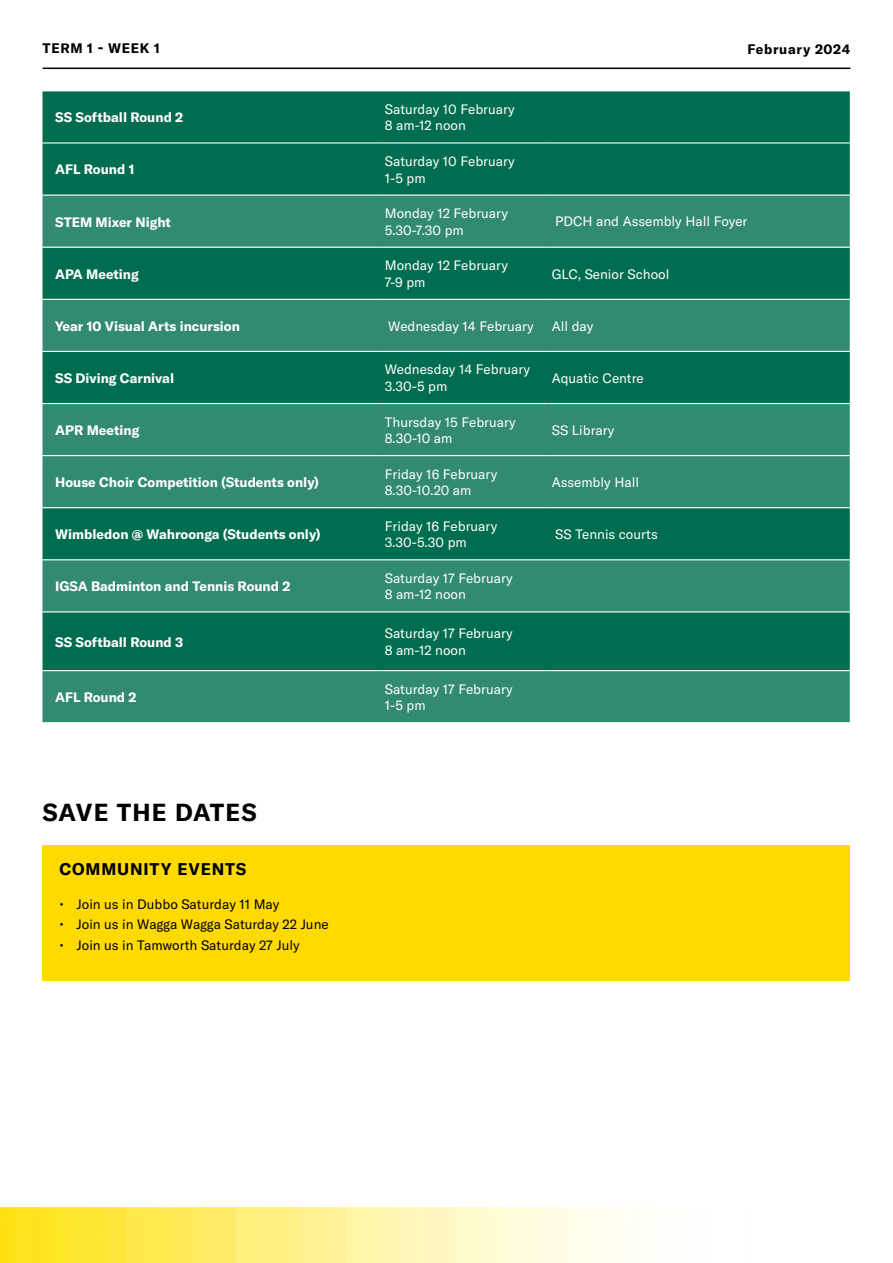
<style>
.page{position:relative;width:893px;height:1263px;background:#fff}
.page>*{position:absolute;margin:0;border:0;box-sizing:border-box;transform-origin:0 0}
.t1{font:700 24px "GT America";letter-spacing:.05em;color:#000}
.t2{font:700 16.5px "GT America";letter-spacing:.05em;color:#000}
.t3{font:13.5px/16.5px "GT America";color:#fff}
.t4{font:700 13.5px "GT America";color:#fff}
.t5{font:13.5px "GT America";color:#000}
.t6{font:700 13.5px "GT America";letter-spacing:.05em;color:#000}
</style>
<div class="page">
<hr style="left:43px;top:68px;width:807px;height:1px;background:#000">
<div style="left:43px;top:91px;width:807px;height:103px;background:#006d50"></div>
<svg style="left:43px;top:196px;width:807px;height:526px;background:#1f7e65"></svg>
<hr style="left:43px;top:142px;width:338px;height:2px;background:#fff">
<hr style="left:43px;top:247px;width:338px;height:1px;background:#fff">
<hr style="left:43px;top:299px;width:338px;height:1px;background:#fff">
<hr style="left:43px;top:351px;width:338px;height:1px;background:#fff">
<hr style="left:43px;top:403px;width:338px;height:1px;background:#fff">
<hr style="left:43px;top:455px;width:338px;height:1px;background:#fff">
<hr style="left:43px;top:507px;width:338px;height:1px;background:#fff">
<hr style="left:43px;top:559px;width:338px;height:1px;background:#fff">
<hr style="left:43px;top:611px;width:338px;height:1px;background:#fff">
<hr style="left:43px;top:670px;width:338px;height:1px;background:#fff">
<hr style="left:381px;top:142px;width:166px;height:2px;background:#fff">
<hr style="left:547px;top:142px;width:303px;height:2px;background:#fff">
<hr style="left:381px;top:247px;width:166px;height:1px;background:#fff">
<hr style="left:547px;top:247px;width:303px;height:1px;background:#fff">
<hr style="left:381px;top:299px;width:166px;height:1px;background:#fff">
<hr style="left:547px;top:299px;width:303px;height:1px;background:#fff">
<hr style="left:381px;top:351px;width:166px;height:1px;background:#fff">
<hr style="left:547px;top:351px;width:303px;height:1px;background:#fff">
<hr style="left:381px;top:403px;width:166px;height:1px;background:#fff">
<hr style="left:547px;top:403px;width:303px;height:1px;background:#fff">
<hr style="left:381px;top:455px;width:166px;height:1px;background:#fff">
<hr style="left:547px;top:455px;width:303px;height:1px;background:#fff">
<hr style="left:381px;top:507px;width:166px;height:1px;background:#fff">
<hr style="left:547px;top:507px;width:303px;height:1px;background:#fff">
<hr style="left:381px;top:559px;width:166px;height:1px;background:#fff">
<hr style="left:547px;top:559px;width:303px;height:1px;background:#fff">
<hr style="left:381px;top:611px;width:166px;height:1px;background:#fff">
<hr style="left:547px;top:611px;width:303px;height:1px;background:#fff">
<hr style="left:381px;top:670px;width:166px;height:1px;background:#fff">
<hr style="left:547px;top:670px;width:303px;height:1px;background:#fff">
<div style="left:43px;top:845px;width:807px;height:135px;background:#ffda00"></div>
<img style="left:0;top:1207px;width:629px;height:56px">
<p class="t6" style="left:43px;top:40px;width:119px">TERM 1 - WEEK 1</p>
<p class="t6" style="left:747px;top:40px;width:105px">February 2024</p>
<p class="t4" style="left:55px;top:109px;width:129px">SS Softball Round 2</p>
<p class="t3" style="left:385px;top:101px;width:131px">Saturday 10 February<br>8 am-12 noon</p>
<p class="t4" style="left:55px;top:161px;width:81px">AFL Round 1</p>
<p class="t3" style="left:385px;top:153px;width:131px">Saturday 10 February<br>1-5 pm</p>
<p class="t4" style="left:55px;top:213px;width:117px">STEM Mixer Night</p>
<p class="t3" style="left:385px;top:205px;width:125px">Monday 12 February<br>5.30-7.30 pm</p>
<p class="t3" style="left:555px;top:213px;width:194px">PDCH and Assembly Hall Foyer</p>
<p class="t4" style="left:55px;top:265px;width:85px">APA Meeting</p>
<p class="t3" style="left:385px;top:257px;width:125px">Monday 12 February<br>7-9 pm</p>
<p class="t3" style="left:552px;top:265px;width:119px">GLC, Senior School</p>
<p class="t4" style="left:55px;top:317px;width:186px">Year 10 Visual Arts incursion</p>
<p class="t3" style="left:388px;top:318px;width:147px">Wednesday 14 February</p>
<p class="t3" style="left:552px;top:318px;width:43px">All day</p>
<p class="t4" style="left:55px;top:370px;width:120px">SS Diving Carnival</p>
<p class="t3" style="left:385px;top:361px;width:147px">Wednesday 14 February<br>3.30-5 pm</p>
<p class="t3" style="left:552px;top:370px;width:94px">Aquatic Centre</p>
<p class="t4" style="left:55px;top:422px;width:86px">APR Meeting</p>
<p class="t3" style="left:385px;top:414px;width:133px">Thursday 15 February<br>8.30-10 am</p>
<p class="t3" style="left:552px;top:422px;width:64px">SS Library</p>
<p class="t4" style="left:55px;top:474px;width:265px">House Choir Competition (Students only)</p>
<p class="t3" style="left:385px;top:466px;width:114px">Friday 16 February<br>8.30-10.20 am</p>
<p class="t3" style="left:552px;top:474px;width:89px">Assembly Hall</p>
<p class="t4" style="left:55px;top:526px;width:267px">Wimbledon @ Wahroonga (Students only)</p>
<p class="t3" style="left:385px;top:518px;width:114px">Friday 16 February<br>3.30-5.30 pm</p>
<p class="t3" style="left:555px;top:526px;width:104px">SS Tennis courts</p>
<p class="t4" style="left:55px;top:578px;width:237px">IGSA Badminton and Tennis Round 2</p>
<p class="t3" style="left:385px;top:570px;width:129px">Saturday 17 February<br>8 am-12 noon</p>
<p class="t4" style="left:55px;top:633px;width:130px">SS Softball Round 3</p>
<p class="t3" style="left:385px;top:625px;width:129px">Saturday 17 February<br>8 am-12 noon</p>
<p class="t4" style="left:55px;top:689px;width:83px">AFL Round 2</p>
<p class="t3" style="left:385px;top:681px;width:129px">Saturday 17 February<br>1-5 pm</p>
<h1 class="t1" style="left:43px;top:798px;width:216px">SAVE THE DATES</h1>
<p class="t2" style="left:60px;top:859px;width:188px">COMMUNITY EVENTS</p>
<p class="t5" style="left:60px;top:896px;width:221px">• Join us in Dubbo Saturday 11 May</p>
<p class="t5" style="left:60px;top:917px;width:271px">• Join us in Wagga Wagga Saturday 22 June</p>
<p class="t5" style="left:60px;top:937px;width:242px">• Join us in Tamworth Saturday 27 July</p>
</div>
